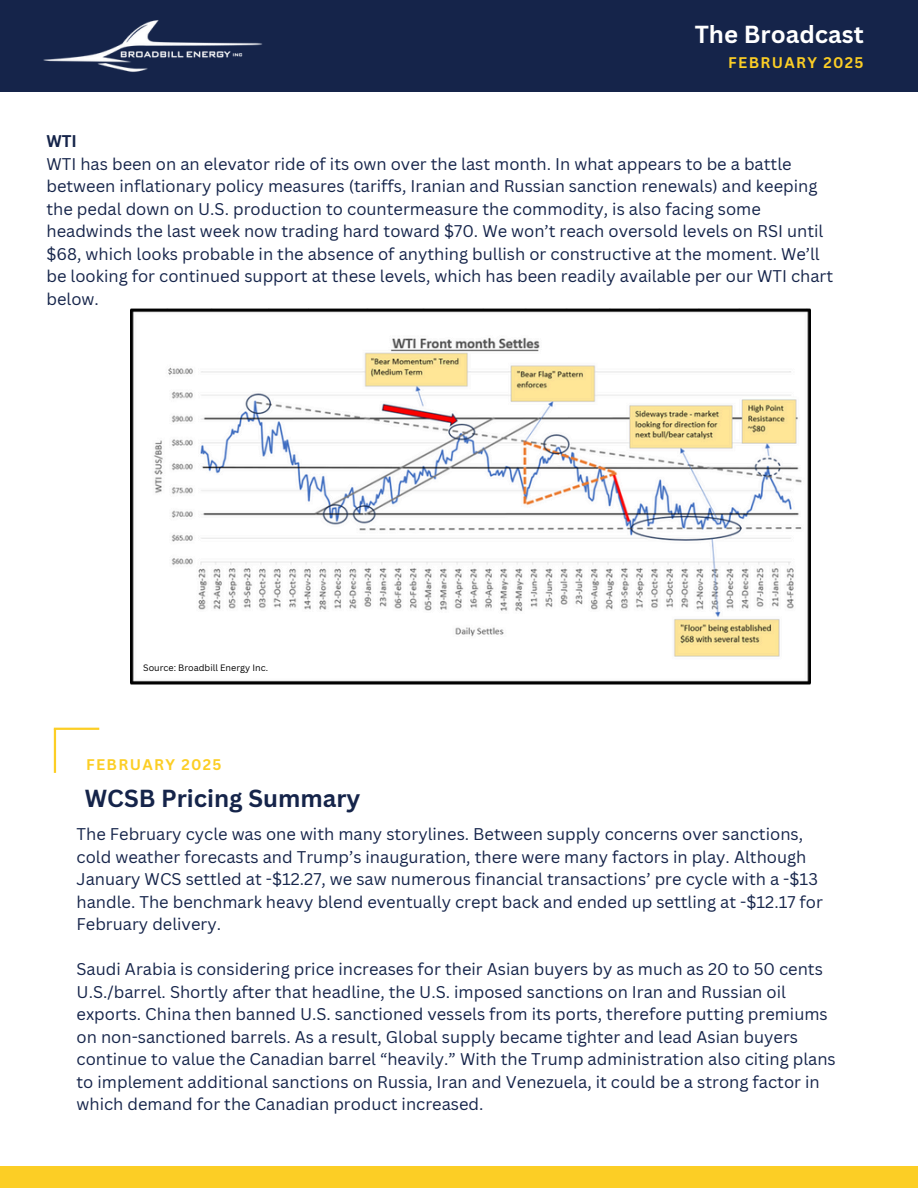
<style>
.page{position:relative;width:918px;height:1188px;background:#fff}
.page>*{position:absolute;margin:0;border:0;box-sizing:border-box;transform-origin:0 0}
.t1{font:700 24px "Canva Sans";color:#15244a}
.t2{font:700 24px "Canva Sans";color:#fff}
.t3{font:16.5px/22.5px "Canva Sans";color:#15244a}
.t4{font:700 15px "Canva Sans";letter-spacing:.09em;color:#fcce25}
.t5{font:9px "Canva Sans";color:#000}
.s1{font-weight:700}
</style>
<div class="page">
<div style="left:0;top:0;width:918px;height:92px;background:#15244a"></div>
<div style="left:0;top:1166px;width:918px;height:22px;background:#fcce25"></div>
<img style="left:43px;top:20px;width:219px;height:52px">
<img style="left:130px;top:309px;width:681px;height:375px">
<hr style="left:54px;top:728px;width:45px;height:2px;background:#fcce25">
<hr style="left:54px;top:729px;width:2px;height:44px;background:#fcce25">
<p class="t2" style="left:695px;top:17px;width:170px">The Broadcast</p>
<h1 class="t4" style="left:728px;top:52px;width:137px">FEBRUARY 2025</h1>
<h2 class="t3" style="left:46px;top:129px;width:788px"><span class="s1">WTI<br></span>WTI has been on an elevator ride of its own over the last month. In what appears to be a battle between inflationary policy measures (tariffs, Iranian and Russian sanction renewals) and keeping the pedal down on U.S. production to countermeasure the commodity, is also facing some headwinds the last week now trading hard toward $70. We won’t reach oversold levels on RSI until $68, which looks probable in the absence of anything bullish or constructive at the moment. We’ll be looking for continued support at these levels, which has been readily available per our WTI chart below.</h2>
<h3 class="t5" style="left:143px;top:662px;width:126px">Source: Broadbill Energy Inc.</h3>
<p class="t4" style="left:86px;top:754px;width:137px">FEBRUARY 2025</p>
<p class="t1" style="left:85px;top:781px;width:277px">WCSB Pricing Summary</p>
<p class="t3" style="left:77px;top:823px;width:748px">The February cycle was one with many storylines. Between supply concerns over sanctions, cold weather forecasts and Trump’s inauguration, there were many factors in play. Although January WCS settled at -$12.27, we saw numerous financial transactions’ pre cycle with a -$13 handle. The benchmark heavy blend eventually crept back and ended up settling at -$12.17 for February delivery.</p>
<p class="t3" style="left:77px;top:958px;width:761px">Saudi Arabia is considering price increases for their Asian buyers by as much as 20 to 50 cents U.S./barrel. Shortly after that headline, the U.S. imposed sanctions on Iran and Russian oil exports. China then banned U.S. sanctioned vessels from its ports, therefore putting premiums on non-sanctioned barrels. As a result, Global supply became tighter and lead Asian buyers continue to value the Canadian barrel “heavily.” With the Trump administration also citing plans to implement additional sanctions on Russia, Iran and Venezuela, it could be a strong factor in which demand for the Canadian product increased.</p>
</div>
